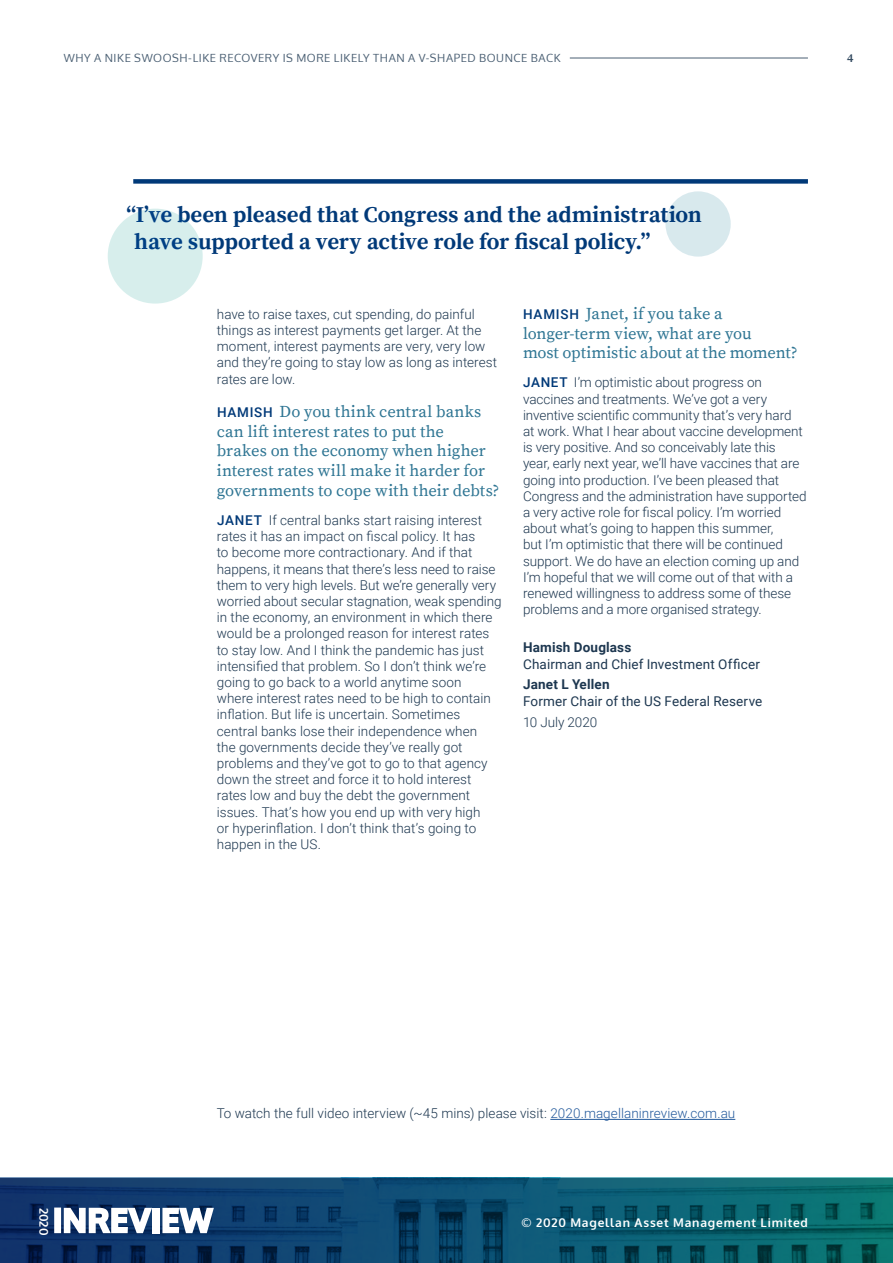
<style>
.page{position:relative;width:893px;height:1263px;background:#fff}
.page>*{position:absolute;margin:0;border:0;box-sizing:border-box;transform-origin:0 0}
.t1{font:700 22.5px/27px "Source Serif Pro";letter-spacing:-.005em;color:#003978}
.t2{font:16.5px/19.8px "Source Serif Pro";color:#2e7593}
.t3{font:300 13.5px/16.2px "Roboto";color:#1d3750}
.t4{font:13.5px "Roboto";letter-spacing:.01em;color:#1d3750}
.t5{font:700 13.5px "Roboto";letter-spacing:.015em;color:#1d3750}
.t6{font:700 12px "Oxygen";letter-spacing:.065em;color:#fff}
.t7{font:700 12px "Source Serif Pro";color:#344b61}
.t8{font:11.25px "Oxygen";letter-spacing:.05em;color:#4a5f73}
.s1{font-family:"Roboto";font-weight:500;font-size:13.5px;color:#003978}
.s2{font-weight:500;color:#003978}
.s3{color:#245a9c}
</style>
<div class="page">
<hr style="left:570px;top:58px;width:238px;height:1px;background:#4a5f73">
<svg style="left:0;top:1178px;width:893px;height:85px;background:#0c4d6c"></svg>
<div style="left:54px;top:1207px;width:7px;height:26px;background:#fff"></div>
<svg style="left:64px;top:1208px;width:88px;height:25px"></svg>
<div style="left:152px;top:1208px;width:7px;height:25px;background:#fff"></div>
<svg style="left:162px;top:1208px;width:52px;height:25px"></svg>
<div style="left:665px;top:191px;width:66px;height:66px;background:#d8e9ed;border-radius:50%"></div>
<div style="left:133px;top:179px;width:675px;height:5px;background:#003978"></div>
<div style="left:108px;top:209px;width:95px;height:95px;background:#d7eeec;border-radius:50%"></div>
<hr style="left:550px;top:1119px;width:185px;height:1px;background:#245a9c">
<p class="t8" style="left:64px;top:51px;width:498px">WHY A NIKE SWOOSH-LIKE RECOVERY IS MORE LIKELY THAN A V-SHAPED BOUNCE BACK</p>
<p class="t7" style="left:847px;top:51px;width:8px">4</p>
<h1 class="t1" style="left:134px;top:202px;width:569px;text-indent:-8px">“I’ve been pleased that Congress and the administration have supported a very active role for fiscal policy.”</h1>
<p class="t3" style="left:217px;top:305px;width:282px">have to raise taxes, cut spending, do painful things as interest payments get larger. At the moment, interest payments are very, very low and they’re going to stay low as long as interest rates are low.</p>
<p class="t2" style="left:217px;top:402px;width:284px"><span class="s1">HAMISH</span> Do you think central banks can lift interest rates to put the<br>brakes on the economy when higher interest rates will make it harder for governments to cope with their debts?</p>
<p class="t3" style="left:217px;top:512px;width:286px"><span class="s2">JANET</span> If central banks start raising interest rates it has an impact on fiscal policy. It has<br>to become more contractionary. And if that happens, it means that there’s less need to raise them to very high levels. But we’re generally very worried about secular stagnation, weak spending in the economy, an environment in which there would be a prolonged reason for interest rates to stay low. And I think the pandemic has just intensified that problem. So I don’t think we’re going to go back to a world anytime soon<br>where interest rates need to be high to contain inflation. But life is uncertain. Sometimes central banks lose their independence when<br>the governments decide they’ve really got problems and they’ve got to go to that agency down the street and force it to hold interest rates low and buy the debt the government issues. That’s how you end up with very high<br>or hyperinflation. I don’t think that’s going to happen in the US.</p>
<p class="t2" style="left:523px;top:304px;width:276px"><span class="s1">HAMISH</span> Janet, if you take a longer‑term view, what are you<br>most optimistic about at the moment?</p>
<p class="t3" style="left:523px;top:374px;width:285px"><span class="s2">JANET</span> I’m optimistic about progress on vaccines and treatments. We’ve got a very inventive scientific community that’s very hard<br>at work. What I hear about vaccine development is very positive. And so conceivably late this<br>year, early next year, we’ll have vaccines that are going into production. I’ve been pleased that Congress and the administration have supported a very active role for fiscal policy. I’m worried about what’s going to happen this summer,<br>but I’m optimistic that there will be continued support. We do have an election coming up and I’m hopeful that we will come out of that with a renewed willingness to address some of these problems and a more organised strategy.</p>
<p class="t5" style="left:523px;top:638px;width:110px">Hamish Douglass</p>
<p class="t4" style="left:523px;top:654px;width:238px">Chairman and Chief Investment Officer</p>
<p class="t5" style="left:523px;top:675px;width:88px">Janet L Yellen</p>
<p class="t4" style="left:523px;top:691px;width:241px">Former Chair of the US Federal Reserve</p>
<p class="t3" style="left:523px;top:713px;width:76px">10 July 2020</p>
<p class="t3" style="left:217px;top:1105px;width:520px">To watch the full video interview (~45 mins) please visit: <span class="s3">2020.magellaninreview.com.au</span></p>
<p class="t6" style="left:52px;top:1207px;width:29px;rotate:90deg">2020</p>
<p class="t6" style="left:522px;top:1215px;width:288px">© 2020 Magellan Asset Management Limited</p>
</div>
